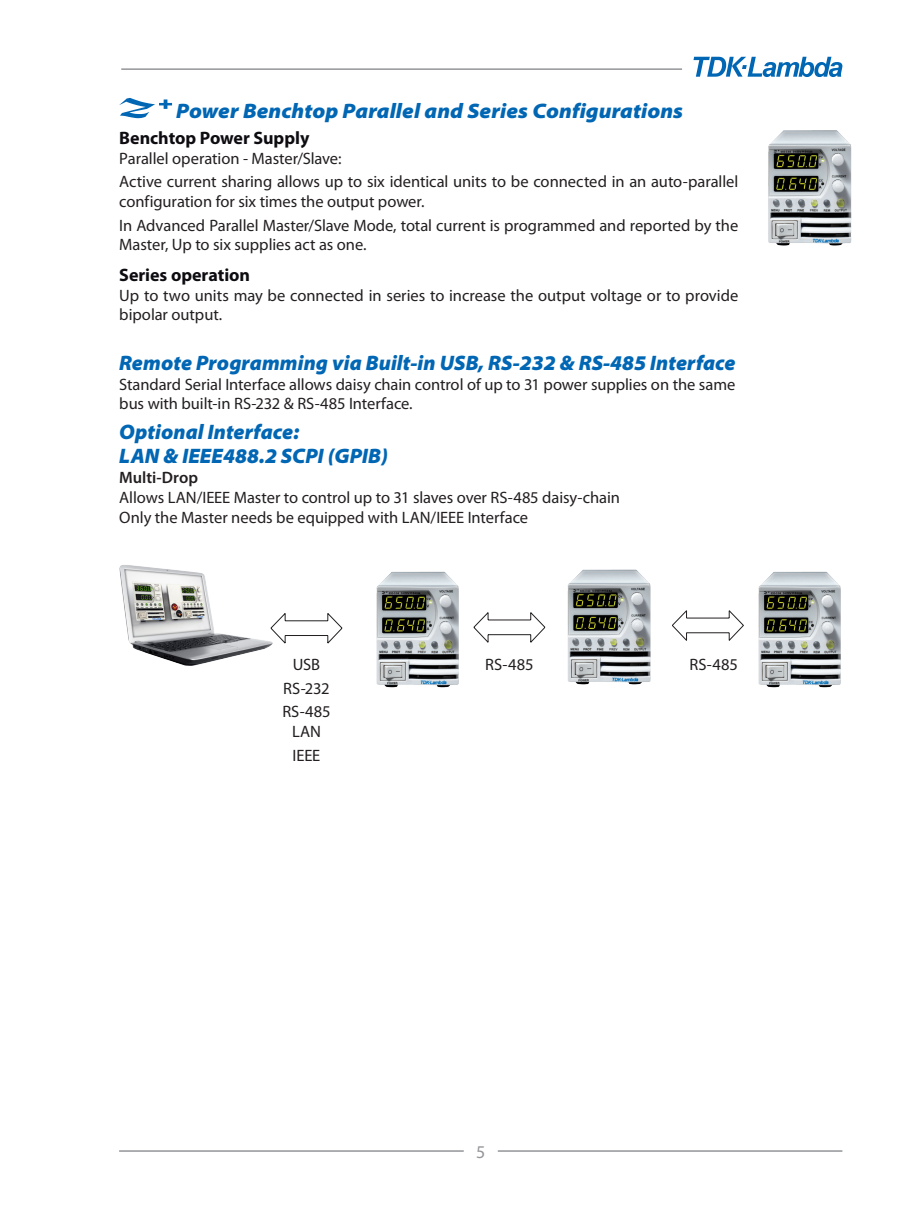
<style>
.page{position:relative;width:919px;height:1217px;background:#fff}
.page>*{position:absolute;margin:0;border:0;box-sizing:border-box;transform-origin:0 0}
.t1{font:italic 900 semi-expanded 21px/24px "Myriad Pro";color:#0166b3;scale:.95 1}
.t2{font:italic 900 semi-expanded 21px "Myriad Pro";color:#0166b3}
.t3{font:700 18px "Myriad Pro";letter-spacing:-.005em;color:#0e0c11}
.t4{font:18px "Myriad Pro";color:#939598}
.t5{font:16.5px/23.7px "Myriad Pro";letter-spacing:-.005em;color:#231f20}
.t6{font:600 16.5px "Myriad Pro";color:#231f20}
</style>
<div class="page">
<hr style="left:121px;top:68px;width:561px;height:2px;background:#939598">
<hr style="left:119px;top:1149px;width:723px;height:2px;background:#939598">
<div style="left:464px;top:1143px;width:33px;height:72px;background:#fff"></div>
<svg style="left:693px;top:57px;width:149px;height:20px"></svg>
<svg style="left:119px;top:98px;width:53px;height:20px"></svg>
<svg style="left:281px;top:613px;width:62px;height:31px"></svg>
<svg style="left:480px;top:612px;width:66px;height:31px"></svg>
<svg style="left:672px;top:610px;width:66px;height:31px"></svg>
<img style="left:119px;top:565px;width:162px;height:101px">
<img style="left:768px;top:130px;width:84px;height:116px">
<img style="left:567px;top:569px;width:84px;height:116px">
<img style="left:376px;top:571px;width:104px;height:117px">
<img style="left:738px;top:571px;width:103px;height:117px">
<p class="t2" style="left:176px;top:97px;width:508px">Power Benchtop Parallel and Series Configurations</p>
<p class="t3" style="left:119px;top:126px;width:192px">Benchtop Power Supply</p>
<p class="t5" style="left:119px;top:146px;width:620px">Parallel operation - Master/Slave:<br>Active current sharing allows up to six identical units to be connected in an auto-parallel</p>
<p class="t5" style="left:119px;top:189px;width:620px">configuration for six times the output power.<br>In Advanced Parallel Master/Slave Mode, total current is programmed and reported by the</p>
<p class="t5" style="left:119px;top:232px;width:249px">Master, Up to six supplies act as one.</p>
<p class="t3" style="left:119px;top:263px;width:132px">Series operation</p>
<p class="t5" style="left:119px;top:285px;width:620px;line-height:19.5px">Up to two units may be connected in series to increase the output voltage or to provide bipolar output.</p>
<p class="t1" style="left:119px;top:350px;width:650px">Remote Programming via Built-in USB, RS-232 &amp; RS-485 Interface</p>
<p class="t5" style="left:119px;top:374px;width:617px;line-height:19.5px">Standard Serial Interface allows daisy chain control of up to 31 power supplies on the same bus with built-in RS-232 &amp; RS-485 Interface.</p>
<p class="t1" style="left:119px;top:419px;width:284px">Optional Interface:<br>LAN &amp; IEEE488.2 SCPI (GPIB)</p>
<p class="t6" style="left:119px;top:466px;width:80px">Multi-Drop</p>
<p class="t5" style="left:119px;top:487px;width:502px;line-height:19.8px">Allows LAN/IEEE Master to control up to 31 slaves over RS-485 daisy-chain<br>Only the Master needs be equipped with LAN/IEEE Interface</p>
<p class="t5" style="left:282px;top:652px;width:50px;text-align:center">USB<br>RS-232<br>RS-485</p>
<p class="t5" style="left:292px;top:719px;width:30px">LAN<br>IEEE</p>
<p class="t5" style="left:485px;top:652px;width:50px">RS-485</p>
<p class="t5" style="left:689px;top:652px;width:50px">RS-485</p>
<p class="t4" style="left:476px;top:1140px;width:11px">5</p>
</div>
